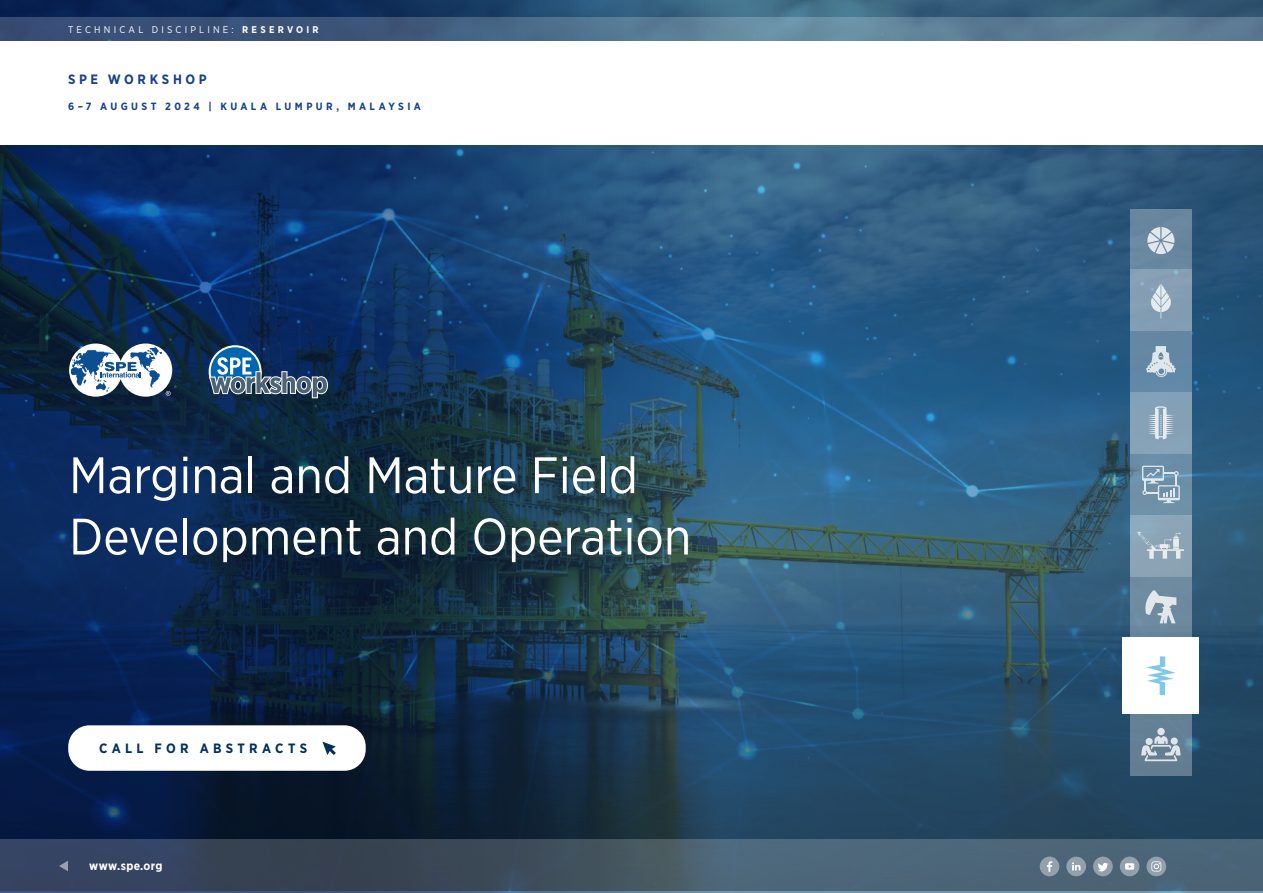
<style>
.page{position:relative;width:1263px;height:893px;background:#fff}
.page>*{position:absolute;margin:0;border:0;box-sizing:border-box;transform-origin:0 0}
.t1{font:51.15px/61.3px "Gotham Narrow";color:#fff}
.t2{font:700 13.5px "Gotham Narrow";letter-spacing:.315em;color:#00305b}
.t3{font:700 13.5px "Gotham Narrow";letter-spacing:.27em;color:#17418a}
.t4{font:700 12px "Gotham Narrow";letter-spacing:.02em;color:#fff}
.t5{font:700 10.5px "Gotham Narrow";letter-spacing:.325em;color:#17418a}
.t6{font:9.75px "Gotham Narrow";letter-spacing:.325em;color:#fff}
.s1{font-weight:700}
</style>
<div class="page">
<img style="left:0;top:0;width:1263px;height:839px">
<svg style="left:0;top:839px;width:1263px;height:54px"></svg>
<svg style="left:59px;top:861px;width:9px;height:10px"></svg>
<div style="left:1040px;top:857px;width:19px;height:19px;background:#92a1ac;border-radius:50%"></div>
<svg style="left:1047px;top:861px;width:5px;height:11px"></svg>
<svg style="left:1066px;top:857px;width:20px;height:19px"></svg>
<svg style="left:1072px;top:862px;width:8px;height:8px"></svg>
<div style="left:1120px;top:857px;width:19px;height:19px;background:#92a1ac;border-radius:50%"></div>
<svg style="left:1125px;top:863px;width:9px;height:7px"></svg>
<svg style="left:1093px;top:857px;width:20px;height:19px"></svg>
<svg style="left:1098px;top:863px;width:10px;height:8px"></svg>
<svg style="left:1146px;top:857px;width:20px;height:19px"></svg>
<svg style="left:1151px;top:861px;width:10px;height:10px"></svg>
<div style="left:0;top:41px;width:1263px;height:104px;background:#fff"></div>
<svg style="left:0;top:17px;width:1263px;height:24px"></svg>
<svg style="left:1130px;top:209px;width:61px;height:566px;fill:#6888a0"></svg>
<svg style="left:1147px;top:227px;width:27px;height:27px"></svg>
<div style="left:1130px;top:270px;width:61px;height:61px;background:#849db3"></div>
<svg style="left:1150px;top:284px;width:21px;height:35px"></svg>
<svg style="left:1141px;top:728px;width:39px;height:33px"></svg>
<svg style="left:1146px;top:346px;width:30px;height:31px"></svg>
<div style="left:1130px;top:392px;width:61px;height:61px;background:#85a1b8"></div>
<svg style="left:1148px;top:406px;width:25px;height:33px"></svg>
<svg style="left:1142px;top:466px;width:38px;height:37px"></svg>
<div style="left:1130px;top:515px;width:61px;height:61px;background:#8ba4b5"></div>
<svg style="left:1145px;top:590px;width:31px;height:33px"></svg>
<div style="left:1123px;top:637px;width:76px;height:77px;background:#fff"></div>
<svg style="left:1146px;top:656px;width:29px;height:40px"></svg>
<svg style="left:1137px;top:531px;width:47px;height:28px"></svg>
<div style="left:68px;top:725px;width:298px;height:46px;background:#fff;border-radius:21px"></div>
<svg style="left:323px;top:742px;width:13px;height:13px"></svg>
<svg style="left:207px;top:343px;width:122px;height:56px"></svg>
<svg style="left:69px;top:343px;width:103px;height:54px"></svg>
<p class="t6" style="left:68px;top:23px;width:252px">TECHNICAL DISCIPLINE: <span class="s1">RESERVOIR</span></p>
<p class="t3" style="left:68px;top:71px;width:140px">SPE WORKSHOP</p>
<p class="t5" style="left:68px;top:99px;width:354px">6–7 AUGUST 2024 | KUALA LUMPUR, MALAYSIA</p>
<p class="t1" style="left:69px;top:443px;width:624px">Marginal and Mature Field<br>Development and Operation</p>
<p class="t2" style="left:99px;top:739px;width:210px">CALL FOR ABSTRACTS</p>
<p class="t4" style="left:89px;top:858px;width:75px">www.spe.org</p>
</div>
